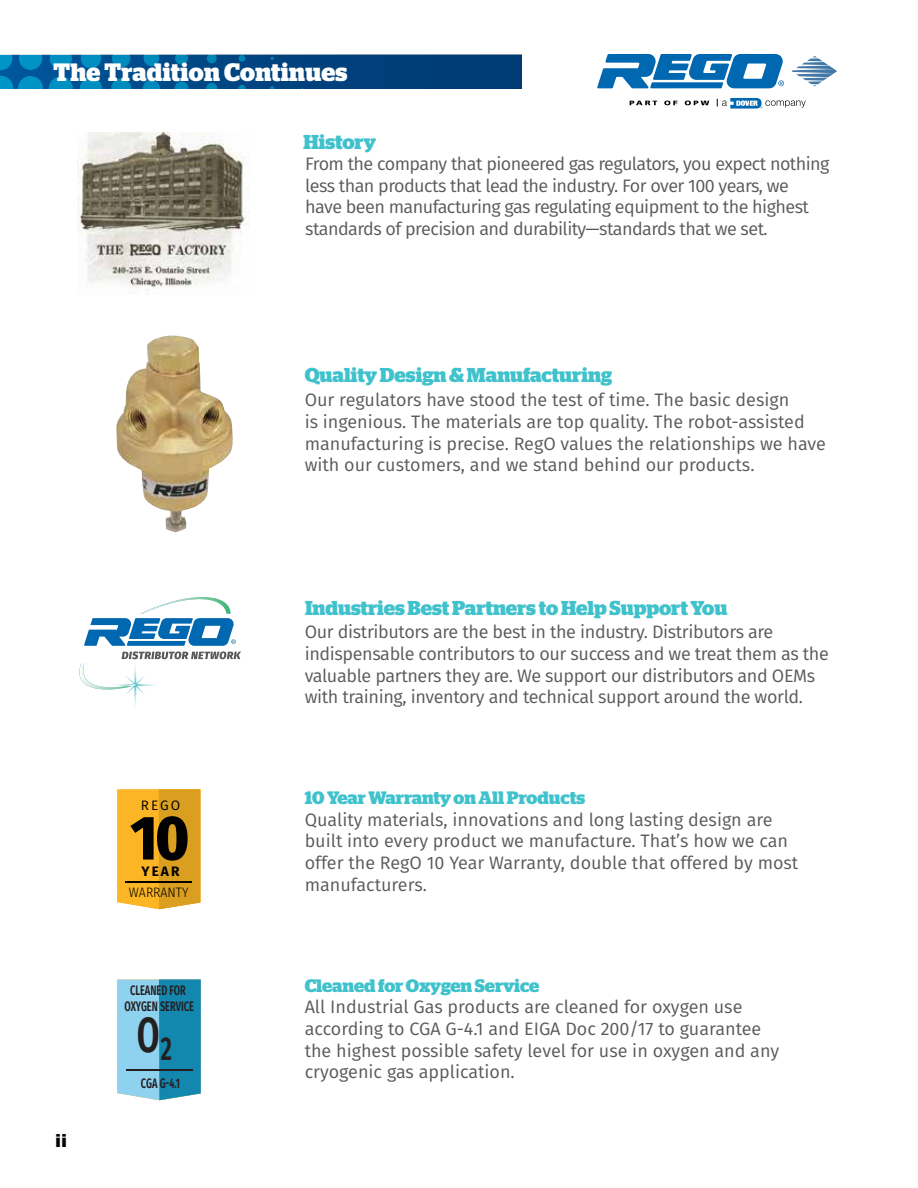
<style>
.page{position:relative;width:918px;height:1188px;background:#fff}
.page>*{position:absolute;margin:0;border:0;box-sizing:border-box;transform-origin:0 0}
.t1{font:800 62.55px "Fira Sans Condensed";color:#000}
.t2{font:600 49.5px "Fira Sans Condensed";color:#231f20;scale:.74 1}
.t3{font:700 25.05px "Stag";letter-spacing:.01em;color:#fff}
.t4{font:700 20.1px "Stag";color:#40c2cc}
.t5{font:18px/21.8px "Fira Sans";letter-spacing:-.015em;color:#58595b}
.t6{font:700 18px "Stag";color:#40c2cc}
.t7{font:900 18px "Arial";color:#000}
.t8{font:600 13.8px/16.5px "Fira Sans Condensed";color:#231f20;text-align:center;scale:.74 1}
.t9{font:300 13.65px "Fira Sans Condensed";color:#000}
.t10{font:13.65px "Fira Sans";color:#000}
.t11{font:700 13.65px "Fira Sans";color:#000}
</style>
<div class="page">
<img style="left:78px;top:133px;width:172px;height:155px">
<div style="left:0;top:55px;width:521px;height:34px;background:linear-gradient(to right,#005498,#00386f)"></div>
<svg style="left:0;top:55px;width:12px;height:15px"></svg>
<svg style="left:19px;top:55px;width:23px;height:15px"></svg>
<svg style="left:50px;top:55px;width:22px;height:14px"></svg>
<svg style="left:81px;top:55px;width:20px;height:14px"></svg>
<svg style="left:112px;top:55px;width:18px;height:13px"></svg>
<svg style="left:144px;top:55px;width:15px;height:11px"></svg>
<svg style="left:175px;top:55px;width:13px;height:10px"></svg>
<svg style="left:207px;top:55px;width:10px;height:8px"></svg>
<div style="left:239px;top:55px;width:6px;height:7px;background:#0085b6;border-radius:50%"></div>
<svg style="left:270px;top:57px;width:4px;height:3px"></svg>
<svg style="left:0;top:76px;width:43px;height:13px"></svg>
<svg style="left:49px;top:76px;width:24px;height:13px"></svg>
<svg style="left:80px;top:77px;width:22px;height:12px"></svg>
<svg style="left:111px;top:78px;width:20px;height:11px"></svg>
<svg style="left:143px;top:80px;width:17px;height:9px"></svg>
<svg style="left:175px;top:82px;width:14px;height:7px"></svg>
<svg style="left:206px;top:83px;width:11px;height:6px"></svg>
<svg style="left:238px;top:85px;width:8px;height:4px"></svg>
<svg style="left:270px;top:86px;width:4px;height:3px"></svg>
<svg style="left:117px;top:980px;width:84px;height:120px;background:#56adce"></svg>
<hr style="left:126px;top:1069px;width:66px;height:1px;background:#231f20">
<img style="left:116px;top:336px;width:117px;height:196px">
<img style="left:126px;top:690px;width:19px;height:16px">
<svg style="left:79px;top:597px;width:162px;height:93px"></svg>
<div style="left:74px;top:648px;width:47px;height:12px;background:#fff"></div>
<svg style="left:117px;top:789px;width:83px;height:120px;background:#eaaa27"></svg>
<hr style="left:126px;top:882px;width:66px;height:1px;background:#000">
<svg style="left:792px;top:56px;width:45px;height:30px"></svg>
<svg style="left:597px;top:54px;width:187px;height:34px"></svg>
<svg style="left:717px;top:98px;width:89px;height:11px"></svg>
<svg style="left:630px;top:101px;width:27px;height:4px"></svg>
<svg style="left:664px;top:101px;width:13px;height:4px"></svg>
<svg style="left:685px;top:101px;width:24px;height:4px"></svg>
<h3 class="t3" style="left:53px;top:57px;width:296px">The Tradition Continues</h3>
<p class="t4" style="left:304px;top:130px;width:74px">History</p>
<p class="t5" style="left:305px;top:152px;width:526px">From the company that pioneered gas regulators, you expect nothing less than products that lead the industry. For over 100 years, we have been manufacturing gas regulating equipment to the highest standards of precision and durability—standards that we set.</p>
<p class="t4" style="left:305px;top:364px;width:309px">Quality Design &amp; Manufacturing</p>
<p class="t5" style="left:305px;top:389px;width:523px">Our regulators have stood the test of time. The basic design<br>is ingenious. The materials are top quality. The robot-assisted manufacturing is precise. RegO values the relationships we have with our customers, and we stand behind our products.</p>
<p class="t10" style="left:141px;top:795px;width:41px">REGO</p>
<h1 class="t1" style="left:130px;top:784px;width:61px">10</h1>
<p class="t11" style="left:142px;top:859px;width:39px">YEAR</p>
<p class="t9" style="left:129px;top:883px;width:61px">WARRANTY</p>
<p class="t4" style="left:305px;top:597px;width:424px">Industries Best Partners to Help Support You</p>
<p class="t5" style="left:305px;top:621px;width:526px">Our distributors are the best in the industry. Distributors are indispensable contributors to our success and we treat them as the valuable partners they are. We support our distributors and OEMs with training, inventory and technical support around the world.</p>
<p class="t6" style="left:305px;top:787px;width:282px">10 Year Warranty on All Products</p>
<p class="t5" style="left:305px;top:808px;width:495px">Quality materials, innovations and long lasting design are built into every product we manufacture. That’s how we can offer the RegO 10 Year Warranty, double that offered by most manufacturers.</p>
<p class="t7" style="left:55px;top:1127px;width:13px">ii</p>
<p class="t8" style="left:124px;top:981px;width:95px">CLEANED FOR<br>OXYGEN SERVICE</p>
<p class="t6" style="left:305px;top:975px;width:236px">Cleaned for Oxygen Service</p>
<p class="t5" style="left:305px;top:996px;width:476px">All Industrial Gas products are cleaned for oxygen use according to CGA G-4.1 and EIGA Doc 200/17 to guarantee the highest possible safety level for use in oxygen and any cryogenic gas application.</p>
<h2 class="t2" style="left:137px;top:994px;width:49px">O<sub>2</sub></h2>
<p class="t8" style="left:141px;top:1074px;width:54px">CGA G-4.1</p>
</div>
